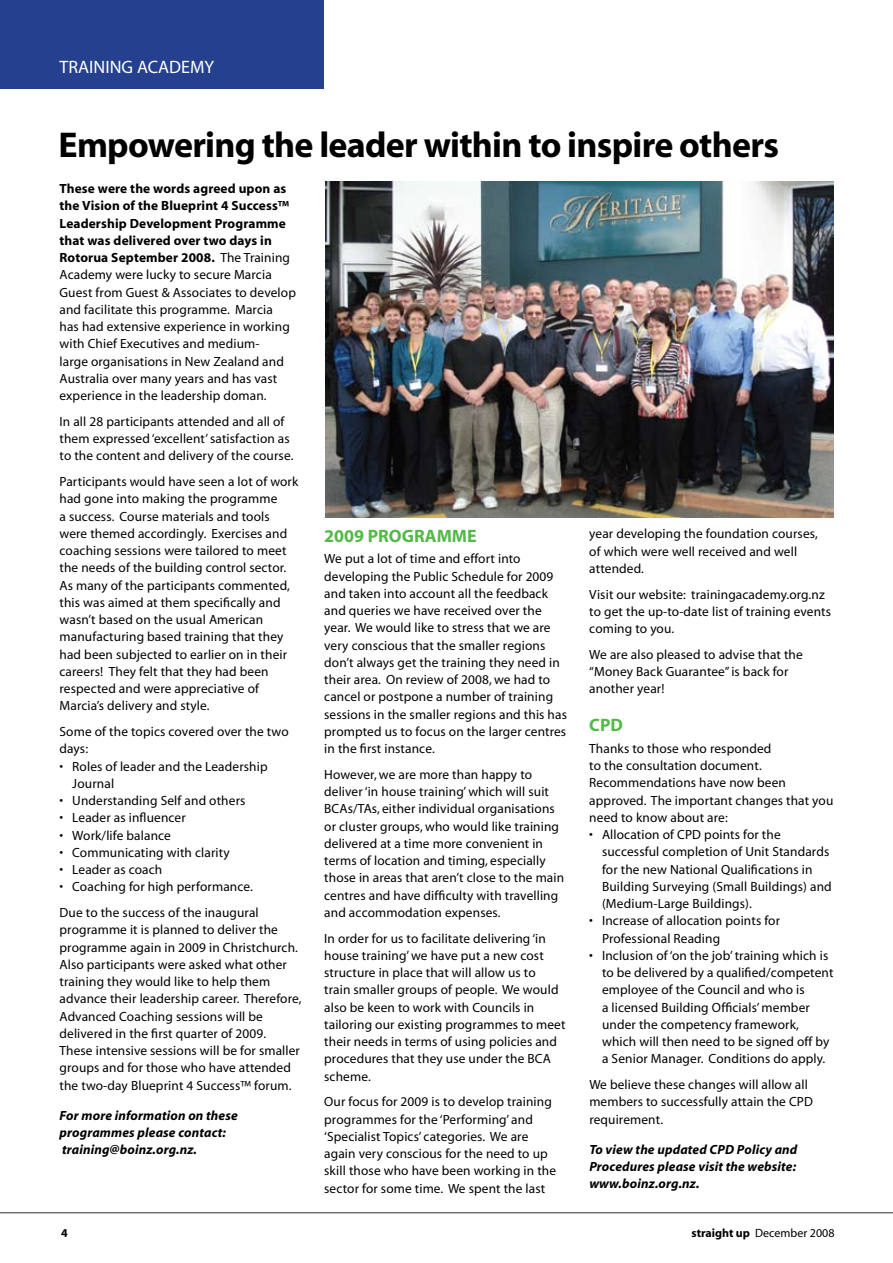
<style>
.page{position:relative;width:893px;height:1263px;background:#fff}
.page>*{position:absolute;margin:0;border:0;box-sizing:border-box;transform-origin:0 0}
.t1{font:700 36px "Myriad";letter-spacing:-.02em;color:#000}
.t2{font:700 18px "Myriad";color:#54b948}
.t3{font:18px "Myriad";color:#fff}
.t4{font:13.35px/17.2px "Myriad";letter-spacing:.01em;color:#000}
.t5{font:italic 700 13.35px/17.2px "Myriad";letter-spacing:.01em;color:#000}
.t6{font:12px "Myriad";color:#000}
.t7{font:700 12px "Myriad";color:#000}
.s1{font-weight:700}
</style>
<div class="page">
<hr style="left:0;top:1212px;width:893px;height:1px;background:#6d6f71">
<div style="left:0;top:0;width:323px;height:88px;background:#25408f"></div>
<img style="left:326px;top:181px;width:507px;height:336px">
<h2 class="t3" style="left:60px;top:58px;width:156px">TRAINING ACADEMY</h2>
<h1 class="t1" style="left:58px;top:127px;width:722px">Empowering the leader within to inspire others</h1>
<p class="t4" style="left:60px;top:181px;width:238px"><span class="s1">These were the words agreed upon as the Vision of the Blueprint 4 Success™ Leadership Development Programme that was delivered over two days in Rotorua September 2008.</span> The Training Academy were lucky to secure Marcia Guest from Guest &amp; Associates to develop and facilitate this programme. Marcia<br>has had extensive experience in working with Chief Executives and medium-<br>large organisations in New Zealand and Australia over many years and has vast experience in the leadership doman.</p>
<p class="t4" style="left:60px;top:413px;width:235px">In all 28 participants attended and all of them expressed ‘excellent’ satisfaction as to the content and delivery of the course.</p>
<p class="t4" style="left:60px;top:474px;width:240px">Participants would have seen a lot of work had gone into making the programme<br>a success. Course materials and tools were themed accordingly. Exercises and coaching sessions were tailored to meet the needs of the building control sector.<br>As many of the participants commented, this was aimed at them specifically and wasn’t based on the usual American manufacturing based training that they had been subjected to earlier on in their careers! They felt that they had been respected and were appreciative of Marcia’s delivery and style.</p>
<p class="t4" style="left:60px;top:724px;width:231px">Some of the topics covered over the two days:</p>
<p class="t4" style="left:72px;top:758px;width:197px;text-indent:-13px">• Roles of leader and the Leadership<br>Journal</p>
<p class="t4" style="left:60px;top:793px;width:187px">• Understanding Self and others</p>
<p class="t4" style="left:60px;top:810px;width:128px">• Leader as influencer</p>
<p class="t4" style="left:60px;top:827px;width:113px">• Work/life balance</p>
<p class="t4" style="left:60px;top:844px;width:172px">• Communicating with clarity</p>
<p class="t4" style="left:60px;top:862px;width:104px">• Leader as coach</p>
<p class="t4" style="left:60px;top:875px;width:201px;line-height:25.8px">• Coaching for high performance.<br>Due to the success of the inaugural</p>
<p class="t4" style="left:60px;top:922px;width:243px">programme it is planned to deliver the programme again in 2009 in Christchurch.<br>Also participants were asked what other training they would like to help them advance their leadership career. Therefore, Advanced Coaching sessions will be delivered in the first quarter of 2009.<br>These intensive sessions will be for smaller groups and for those who have attended the two-day Blueprint 4 Success™ forum.</p>
<p class="t5" style="left:60px;top:1107px;width:180px">For more information on these programmes please contact: training@boinz.org.nz.</p>
<h2 class="t2" style="left:324px;top:526px;width:104px">2009 Programme</h2>
<p class="t4" style="left:324px;top:551px;width:244px">We put a lot of time and effort into developing the Public Schedule for 2009 and taken into account all the feedback and queries we have received over the year. We would like to stress that we are very conscious that the smaller regions don’t always get the training they need in their area. On review of 2008, we had to cancel or postpone a number of training sessions in the smaller regions and this has prompted us to focus on the larger centres in the first instance.</p>
<p class="t4" style="left:324px;top:766px;width:241px">However, we are more than happy to deliver ‘in house training’ which will suit BCAs/TAs, either individual organisations or cluster groups, who would like training delivered at a time more convenient in terms of location and timing, especially those in areas that aren’t close to the main centres and have difficulty with travelling and accommodation expenses.</p>
<p class="t4" style="left:324px;top:930px;width:243px">In order for us to facilitate delivering ‘in house training’ we have put a new cost structure in place that will allow us to<br>train smaller groups of people. We would also be keen to work with Councils in tailoring our existing programmes to meet their needs in terms of using policies and procedures that they use under the BCA scheme.</p>
<p class="t4" style="left:324px;top:1094px;width:233px">Our focus for 2009 is to develop training programmes for the ‘Performing’ and ‘Specialist Topics’ categories. We are again very conscious for the need to up skill those who have been working in the sector for some time. We spent the last</p>
<p class="t4" style="left:589px;top:526px;width:230px">year developing the foundation courses, of which were well received and well attended.</p>
<p class="t4" style="left:589px;top:586px;width:243px">Visit our website: trainingacademy.org.nz to get the up-to-date list of training events coming to you.</p>
<p class="t4" style="left:589px;top:646px;width:215px">We are also pleased to advise that the “Money Back Guarantee” is back for another year!</p>
<h2 class="t2" style="left:589px;top:716px;width:35px">CPD</h2>
<p class="t4" style="left:589px;top:740px;width:246px">Thanks to those who responded<br>to the consultation document.<br>Recommendations have now been approved. The important changes that you need to know about are:</p>
<p class="t4" style="left:602px;top:827px;width:231px;text-indent:-13px">• Allocation of CPD points for the successful completion of Unit Standards for the new National Qualifications in Building Surveying (Small Buildings) and (Medium-Large Buildings).</p>
<p class="t4" style="left:602px;top:913px;width:180px;text-indent:-13px">• Increase of allocation points for<br>Professional Reading</p>
<p class="t4" style="left:602px;top:947px;width:233px;text-indent:-13px">• Inclusion of ‘on the job’training which is to be delivered by a qualified/competent employee of the Council and who is<br>a licensed Building Officials’ member under the competency framework, which will then need to be signed off by a Senior Manager. Conditions do apply.</p>
<p class="t4" style="left:589px;top:1076px;width:225px">We believe these changes will allow all members to successfully attain the CPD requirement.</p>
<p class="t5" style="left:589px;top:1141px;width:210px;text-align:justify">To view the updated CPD Policy and Procedures please visit the website: www.boinz.org.nz.</p>
<p class="t7" style="left:61px;top:1227px;width:8px">4</p>
<p class="t6" style="left:691px;top:1227px;width:145px"><span class="s1">straight up</span> December 2008</p>
</div>
